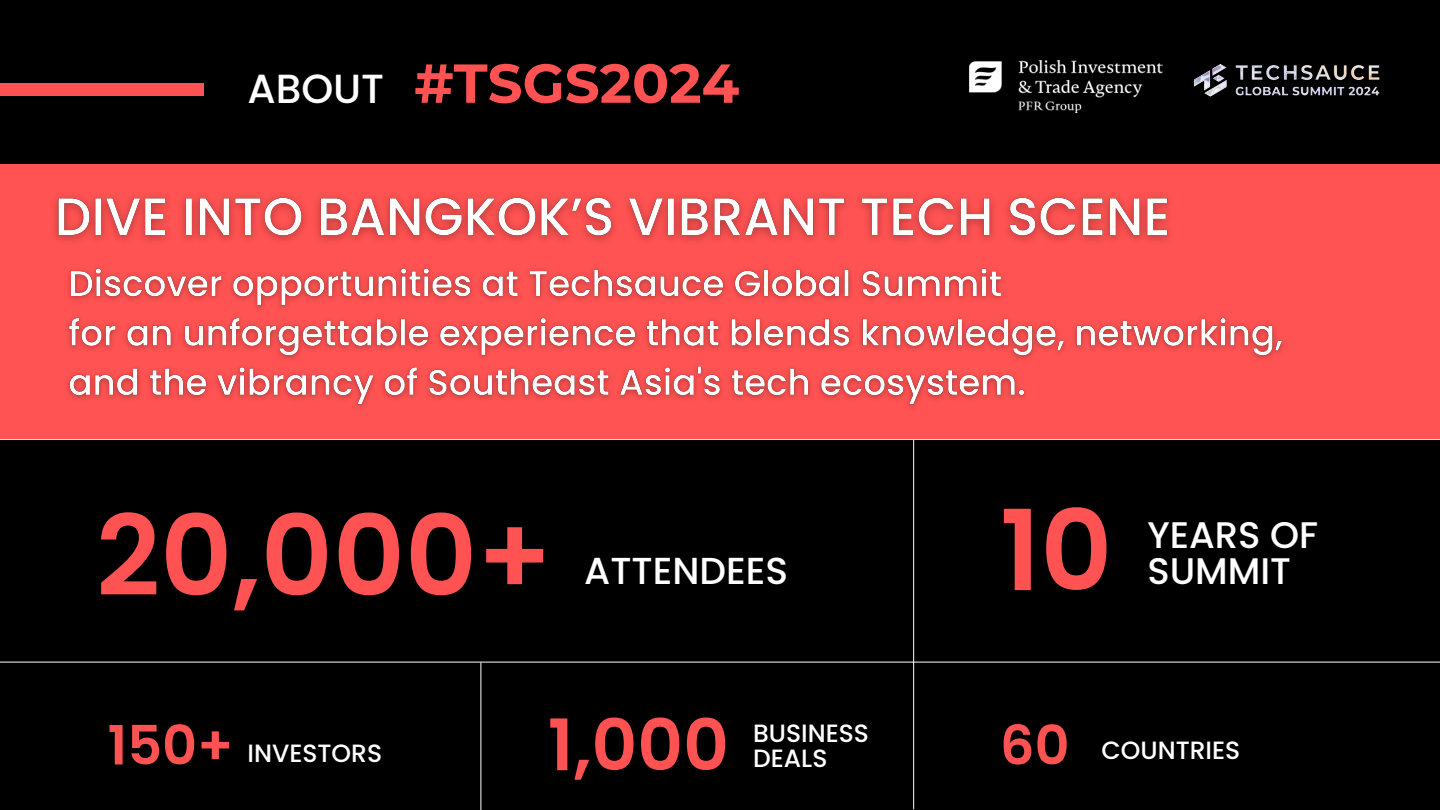
<style>
.page{position:relative;width:1440px;height:810px;background:#000}
.page>*{position:absolute;margin:0;border:0;box-sizing:border-box;transform-origin:0 0}
.t1{font:600 111.6px "Poppins";color:#ff5252}
.t2{font:600 71px "Poppins";color:#ff5252}
.t3{font:700 54.8px "Montserrat";color:#ff5252}
.t4{font:600 54.2px "Poppins";color:#ff5252}
.t5{font:500 40.7px "Poppins";color:#fff}
.t6{font:500 37.6px "Poppins";color:#fff}
.t7{font:500 37px/36px "Poppins";color:#fff}
.t8{font:500 25px "Poppins";color:#fff}
</style>
<div class="page">
<hr style="left:481px;top:662px;width:1px;height:148px;background:#fff">
<hr style="left:913px;top:440px;width:1px;height:369px;background:#fff">
<hr style="left:0;top:439px;width:1440px;height:1px;background:#fff">
<hr style="left:0;top:662px;width:1440px;height:1px;background:#fff">
<div style="left:0;top:83px;width:204px;height:12px;background:#ff5252"></div>
<div style="left:0;top:164px;width:1440px;height:275px;background:#ff5252"></div>
<img style="left:54px;top:196px;width:1115px;height:45px">
<img style="left:67px;top:268px;width:1216px;height:139px">
<img style="left:1194px;top:64px;width:186px;height:33px">
<img style="left:970px;top:60px;width:193px;height:53px">
<h3 class="t5" style="left:247px;top:60px;width:138px">ABOUT</h3>
<p class="t3" style="left:414px;top:50px;width:326px">#TSGS2024</p>
<h5 class="t1" style="left:96px;top:478px;width:458px">20,000+</h5>
<p class="t6" style="left:584px;top:544px;width:205px">ATTENDEES</p>
<h1 class="t4" style="left:108px;top:708px;width:128px">150+</h1>
<h5 class="t8" style="left:247px;top:736px;width:136px">INVESTORS</h5>
<h5 class="t2" style="left:548px;top:696px;width:183px">1,000</h5>
<h2 class="t8" style="left:753px;top:716px;width:118px">BUSINESS</h2>
<h4 class="t8" style="left:753px;top:741px;width:76px">DEALS</h4>
<p class="t1" style="left:1000px;top:473px;width:114px">10</p>
<p class="t7" style="left:1147px;top:517px;width:172px">YEARS OF<br>SUMMIT</p>
<p class="t4" style="left:1000px;top:708px;width:71px">60</p>
<p class="t8" style="left:1102px;top:733px;width:140px">COUNTRIES</p>
</div>
